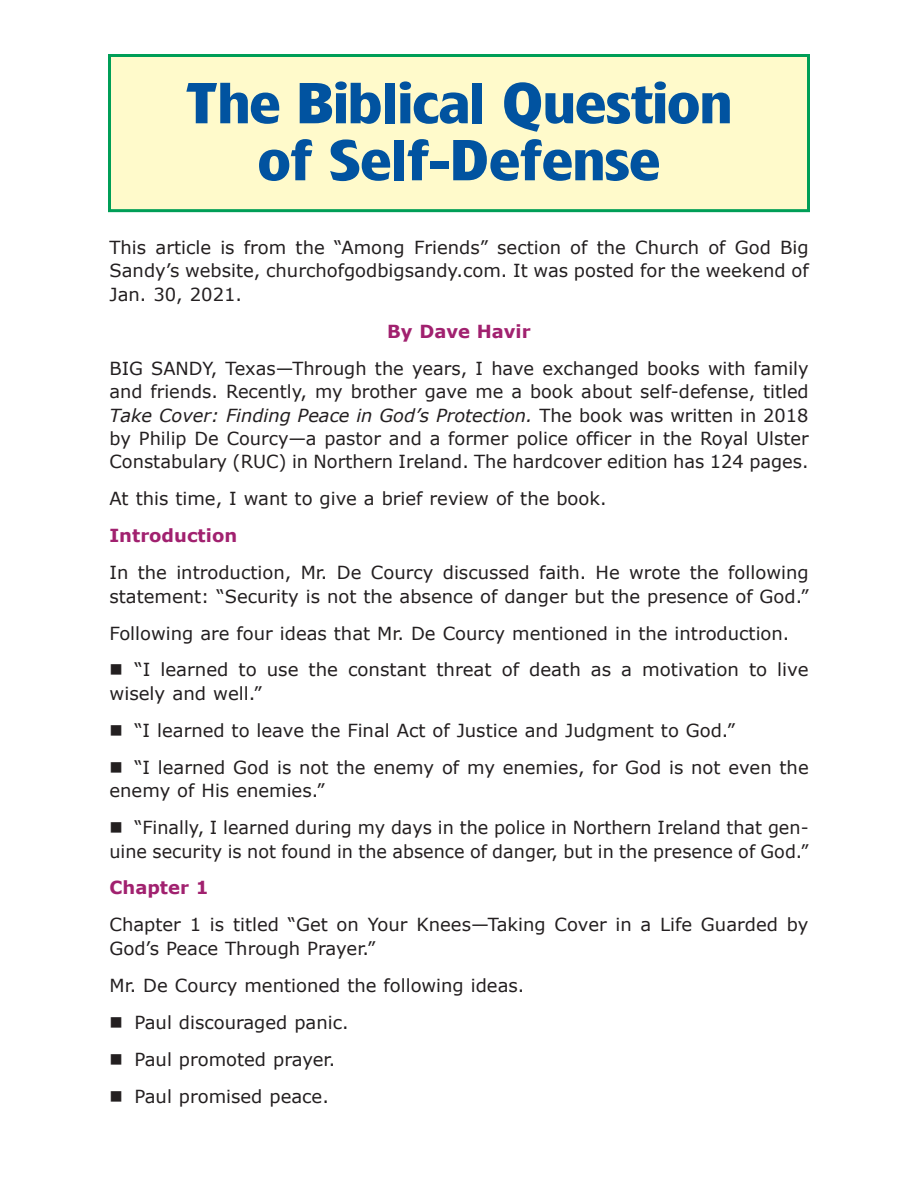
<style>
.page{position:relative;width:918px;height:1188px;background:#fff}
.page>*{position:absolute;margin:0;border:0;box-sizing:border-box;transform-origin:0 0}
.t1{font:700 54px/57px "Forever";color:#0153a0;text-align:center;scale:1.1 1}
.t2{font:18px/23.4px "Verdana";color:#231f20}
.t3{font:700 18px "Verdana";color:#a1216f}
.s1{font-style:italic}
</style>
<div class="page">
<div style="left:110px;top:56px;width:698px;height:155px;background:#fffacb"></div>
<div style="left:108px;top:54px;width:702px;height:158px;border:3px solid #009e57"></div>
<h1 class="t1" style="left:186px;top:81px;width:498px">The Biblical Question of Self-Defense</h1>
<p class="t2" style="left:110px;top:235px;width:701px;text-align:justify">This article is from the “Among Friends” section of the Church of God Big Sandy’s website, churchofgodbigsandy.com. It was posted for the weekend of Jan. 30, 2021.</p>
<p class="t3" style="left:387px;top:320px;width:145px">By Dave Havir</p>
<p class="t2" style="left:110px;top:356px;width:701px;text-align:justify">BIG SANDY, Texas—Through the years, I have exchanged books with family and friends. Recently, my brother gave me a book about self-defense, titled <span class="s1">Take Cover: Finding Peace in God’s Protection.</span> The book was written in 2018 by Philip De Courcy—a pastor and a former police officer in the Royal Ulster Constabulary (RUC) in Northern Ireland. The hardcover edition has 124 pages.</p>
<p class="t2" style="left:110px;top:486px;width:499px">At this time, I want to give a brief review of the book.</p>
<p class="t3" style="left:110px;top:524px;width:129px">Introduction</p>
<p class="t2" style="left:110px;top:560px;width:701px">In the introduction, Mr. De Courcy discussed faith. He wrote the following statement: “Security is not the absence of danger but the presence of God.”</p>
<p class="t2" style="left:134px;top:614px;width:676px;line-height:36.9px;text-indent:-25px">Following are four ideas that Mr. De Courcy mentioned in the introduction. “I learned to use the constant threat of death as a motivation to live</p>
<p class="t2" style="left:134px;top:674px;width:676px;line-height:36.9px;text-indent:-25px">wisely and well.”<br>“I learned to leave the Final Act of Justice and Judgment to God.”<br>“I learned God is not the enemy of my enemies, for God is not even the</p>
<p class="t2" style="left:134px;top:772px;width:676px;line-height:36.9px;text-indent:-25px">enemy of His enemies.”<br>“Finally, I learned during my days in the police in Northern Ireland that gen-</p>
<p class="t2" style="left:110px;top:839px;width:701px">uine security is not found in the absence of danger, but in the presence of God.”</p>
<p class="t3" style="left:110px;top:876px;width:101px">Chapter 1</p>
<p class="t2" style="left:110px;top:913px;width:701px">Chapter 1 is titled “Get on Your Knees—Taking Cover in a Life Guarded by<br>God’s Peace Through Prayer.”</p>
<p class="t2" style="left:134px;top:966px;width:392px;line-height:36.9px;text-indent:-25px">Mr. De Courcy mentioned the following ideas.<br>Paul discouraged panic.<br>Paul promoted prayer.<br>Paul promised peace.</p>
</div>
